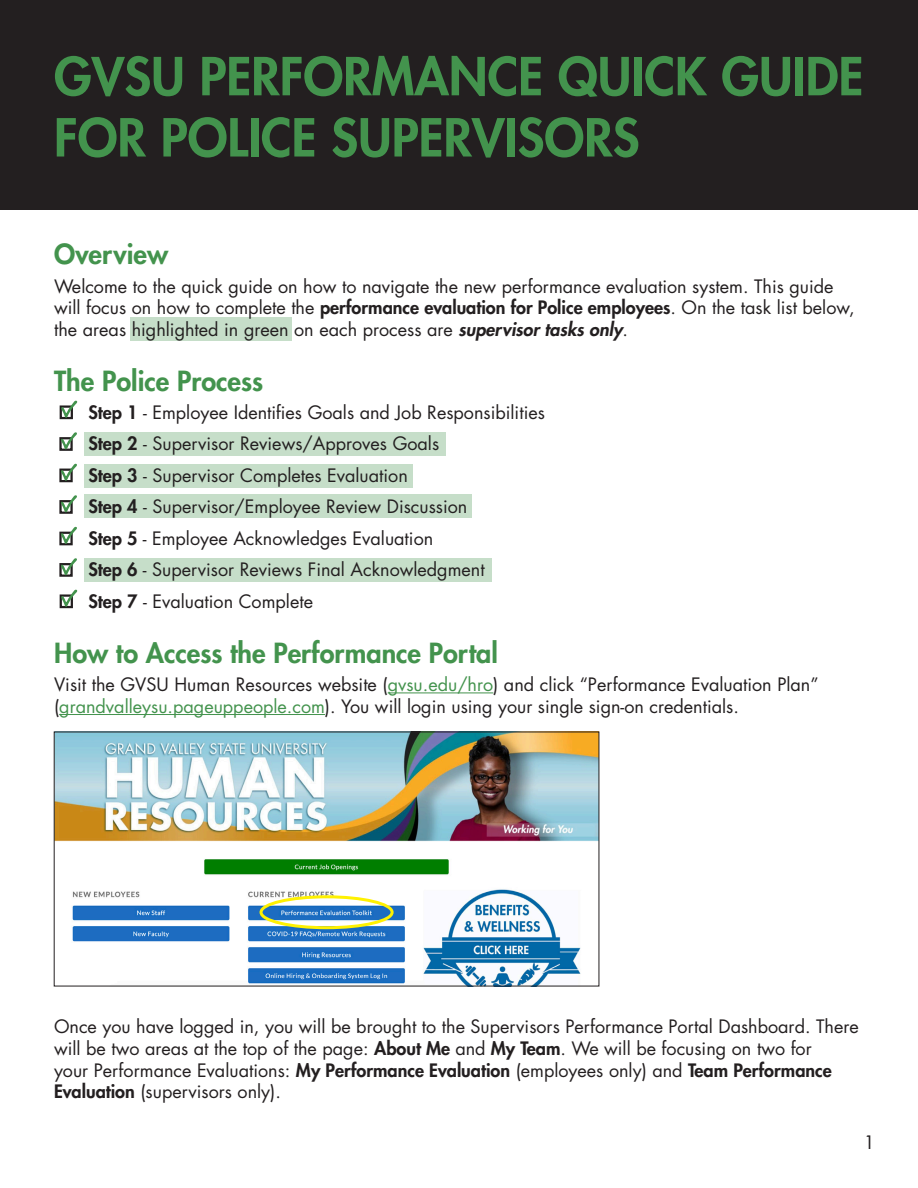
<style>
.page{position:relative;width:918px;height:1188px;background:#fff}
.page>*{position:absolute;margin:0;border:0;box-sizing:border-box;transform-origin:0 0}
.t1{font:800 51px/61.2px "Futura Std";color:#43934d}
.t2{font:800 27px "Futura Std";color:#43934d}
.content{font:18px/21.6px "Futura Std";color:#231f20}
.s1{font-weight:800}
.s2{font-weight:800;font-style:italic}
.s3{color:#43934d}
</style>
<div class="page">
<div style="left:84px;top:558px;width:407px;height:24px;background:#c6dec9"></div>
<div style="left:84px;top:464px;width:329px;height:23px;background:#c6dec9"></div>
<div style="left:84px;top:494px;width:388px;height:24px;background:#c6dec9"></div>
<div style="left:84px;top:432px;width:362px;height:24px;background:#c6dec9"></div>
<div style="left:0;top:0;width:918px;height:210px;background:#231f20"></div>
<div style="left:60px;top:405px;width:13px;height:14px;border:2px solid #231f20"></div>
<svg style="left:61px;top:401px;width:17px;height:17px"></svg>
<div style="left:59px;top:437px;width:14px;height:14px;border:2px solid #231f20"></div>
<svg style="left:60px;top:432px;width:17px;height:18px"></svg>
<div style="left:59px;top:469px;width:14px;height:13px;border:2px solid #231f20"></div>
<svg style="left:60px;top:464px;width:17px;height:17px"></svg>
<div style="left:59px;top:500px;width:14px;height:14px;border:2px solid #231f20"></div>
<svg style="left:60px;top:495px;width:17px;height:17px"></svg>
<div style="left:59px;top:532px;width:14px;height:13px;border:2px solid #231f20"></div>
<svg style="left:60px;top:527px;width:17px;height:17px"></svg>
<div style="left:59px;top:563px;width:14px;height:14px;border:2px solid #231f20"></div>
<svg style="left:60px;top:558px;width:17px;height:17px"></svg>
<div style="left:60px;top:594px;width:13px;height:14px;border:2px solid #231f20"></div>
<svg style="left:61px;top:590px;width:17px;height:17px"></svg>
<hr style="left:388px;top:692px;width:105px;height:1px;background:#43934d">
<hr style="left:59px;top:714px;width:266px;height:1px;background:#43934d">
<img style="left:56px;top:734px;width:541px;height:250px">
<div style="left:260px;top:895px;width:134px;height:34px;border:3px solid #fff101;border-radius:50%"></div>
<div style="left:130px;top:318px;width:162px;height:23px;background:#c6dec9"></div>
<p class="t1" style="left:54px;top:46px;width:811px">GVSU PERFORMANCE QUICK GUIDE<br>FOR POLICE SUPERVISORS</p>
<p class="t2" style="left:54px;top:237px;width:116px">Overview</p>
<p class="content" style="left:54px;top:275px;width:802px">Welcome to the quick guide on how to navigate the new performance evaluation system. This guide will focus on how to complete the <span class="s1">performance evaluation for Police employees</span>. On the task list below, the areas highlighted in green on each process are <span class="s2">supervisor tasks only</span>.</p>
<p class="t2" style="left:54px;top:364px;width:211px">The Police Process</p>
<p class="content" style="left:88px;top:402px;width:458px"><span class="s1">Step 1</span> - Employee Identifies Goals and Job Responsibilities</p>
<p class="content" style="left:88px;top:433px;width:352px"><span class="s1">Step 2</span> - Supervisor Reviews/Approves Goals</p>
<p class="content" style="left:88px;top:465px;width:321px"><span class="s1">Step 3</span> - Supervisor Completes Evaluation</p>
<p class="content" style="left:88px;top:496px;width:380px"><span class="s1">Step 4</span> - Supervisor/Employee Review Discussion</p>
<p class="content" style="left:88px;top:528px;width:346px"><span class="s1">Step 5</span> - Employee Acknowledges Evaluation</p>
<p class="content" style="left:88px;top:559px;width:398px"><span class="s1">Step 6</span> - Supervisor Reviews Final Acknowledgment</p>
<p class="content" style="left:88px;top:591px;width:226px"><span class="s1">Step 7</span> - Evaluation Complete</p>
<p class="t2" style="left:54px;top:636px;width:445px">How to Access the Performance Portal</p>
<p class="content" style="left:54px;top:674px;width:766px">Visit the GVSU Human Resources website (<span class="s3">gvsu.edu/hro</span>) and click “Performance Evaluation Plan” (<span class="s3">grandvalleysu.pageuppeople.com</span>). You will login using your single sign-on credentials.</p>
<p class="content" style="left:54px;top:1016px;width:806px">Once you have logged in, you will be brought to the Supervisors Performance Portal Dashboard. There will be two areas at the top of the page: <span class="s1">About Me</span> and <span class="s1">My Team</span>. We will be focusing on two for<br>your Performance Evaluations: <span class="s1">My Performance Evaluation</span> (employees only) and <span class="s1">Team Performance Evaluation</span> (supervisors only).</p>
<p class="content" style="left:864px;top:1132px;width:13px">1</p>
</div>
